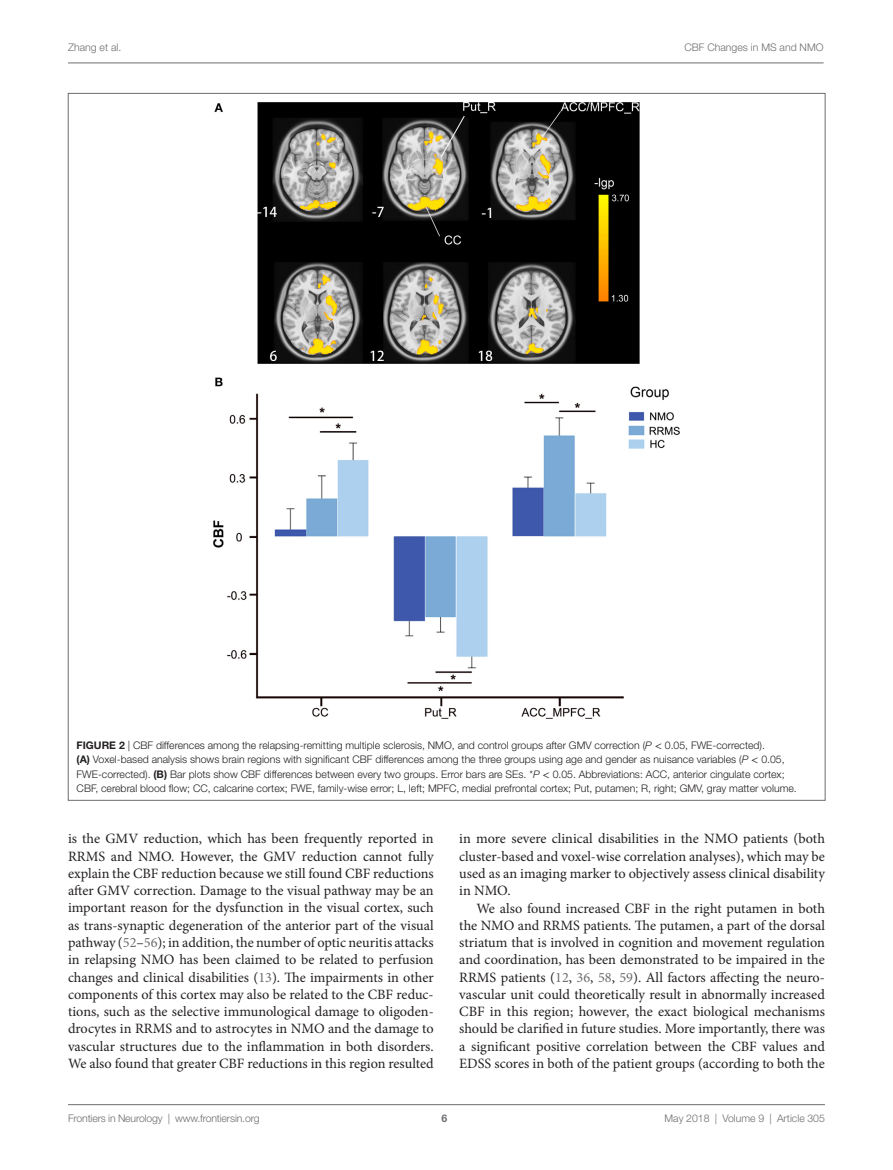
<style>
.page{position:relative;width:893px;height:1170px;background:#fff}
.page>*{position:absolute;margin:0;border:0;box-sizing:border-box;transform-origin:0 0}
.t1{font:14.25px/17.2px "Minion Pro";color:#231f20;text-align:justify}
.t2{font:300 10.5px/14.2px "Helvetica Neue LT Std";color:#231f20}
.t3{font:300 10.5px "Helvetica Neue LT Std";color:#6c6d70}
.t4{font:700 10.5px "Helvetica Neue LT Std";color:#6c6d70}
.s1{font-weight:700}
.s2{font-style:italic}
.s3{font-family:"STIX General";font-weight:400}
.s4{color:#6c6d70}
</style>
<div class="page">
<img style="left:213px;top:102px;width:467px;height:617px">
<hr style="left:68px;top:63px;width:756px;height:1px;background:#6c6d70">
<hr style="left:68px;top:1104px;width:757px;height:1px;background:#6c6d70">
<p class="t3" style="left:68px;top:41px;width:55px">Zhang et al.</p>
<p class="t3" style="left:684px;top:41px;width:141px">CBF Changes in MS and NMO</p>
<p class="t2" style="left:77px;top:738px;width:722px"><span class="s1">FIGURE 2</span> | CBF differences among the relapsing-remitting multiple sclerosis, NMO, and control groups after GMV correction (<span class="s2">P</span> <span class="s3">&lt;</span> 0.05, FWE-corrected).<br><span class="s1">(A)</span> Voxel-based analysis shows brain regions with significant CBF differences among the three groups using age and gender as nuisance variables (<span class="s2">P</span> <span class="s3">&lt;</span> 0.05, FWE-corrected). <span class="s1">(B)</span> Bar plots show CBF differences between every two groups. Error bars are SEs. *<span class="s2">P</span> <span class="s3">&lt;</span> 0.05. Abbreviations: ACC, anterior cingulate cortex; CBF, cerebral blood flow; CC, calcarine cortex; FWE, family-wise error; L, left; MPFC, medial prefrontal cortex; Put, putamen; R, right; GMV, gray matter volume.</p>
<p class="t1" style="left:68px;top:830px;width:367px">is the GMV reduction, which has been frequently reported in RRMS and NMO. However, the GMV reduction cannot fully explain the CBF reduction because we still found CBF reductions after GMV correction. Damage to the visual pathway may be an important reason for the dysfunction in the visual cortex, such as trans-synaptic degeneration of the anterior part of the visual pathway (<span class="s4">52</span>–<span class="s4">56</span>); in addition, the number of optic neuritis attacks in relapsing NMO has been claimed to be related to perfusion changes and clinical disabilities (<span class="s4">13</span>). The impairments in other components of this cortex may also be related to the CBF reduc&shy;tions, such as the selective immunological damage to oligoden&shy;drocytes in RRMS and to astrocytes in NMO and the damage to vascular structures due to the inflammation in both disorders.<br>We also found that greater CBF reductions in this region resulted</p>
<p class="t1" style="left:459px;top:830px;width:367px">in more severe clinical disabilities in the NMO patients (both cluster-based and voxel-wise correlation analyses), which may be used as an imaging marker to objectively assess clinical disability in NMO.</p>
<p class="t1" style="left:459px;top:899px;width:367px;text-indent:17px">We also found increased CBF in the right putamen in both the NMO and RRMS patients. The putamen, a part of the dorsal striatum that is involved in cognition and movement regulation and coordination, has been demonstrated to be impaired in the RRMS patients (<span class="s4">12</span>, <span class="s4">36</span>, <span class="s4">58</span>, <span class="s4">59</span>). All factors affecting the neuro&shy;vascular unit could theoretically result in abnormally increased CBF in this region; however, the exact biological mechanisms should be clarified in future studies. More importantly, there was a significant positive correlation between the CBF values and EDSS scores in both of the patient groups (according to both the</p>
<p class="t3" style="left:68px;top:1111px;width:193px">Frontiers in Neurology | www.frontiersin.org</p>
<p class="t3" style="left:665px;top:1111px;width:162px">May 2018 | Volume 9 | Article 305</p>
<p class="t4" style="left:441px;top:1111px;width:7px">6</p>
</div>
